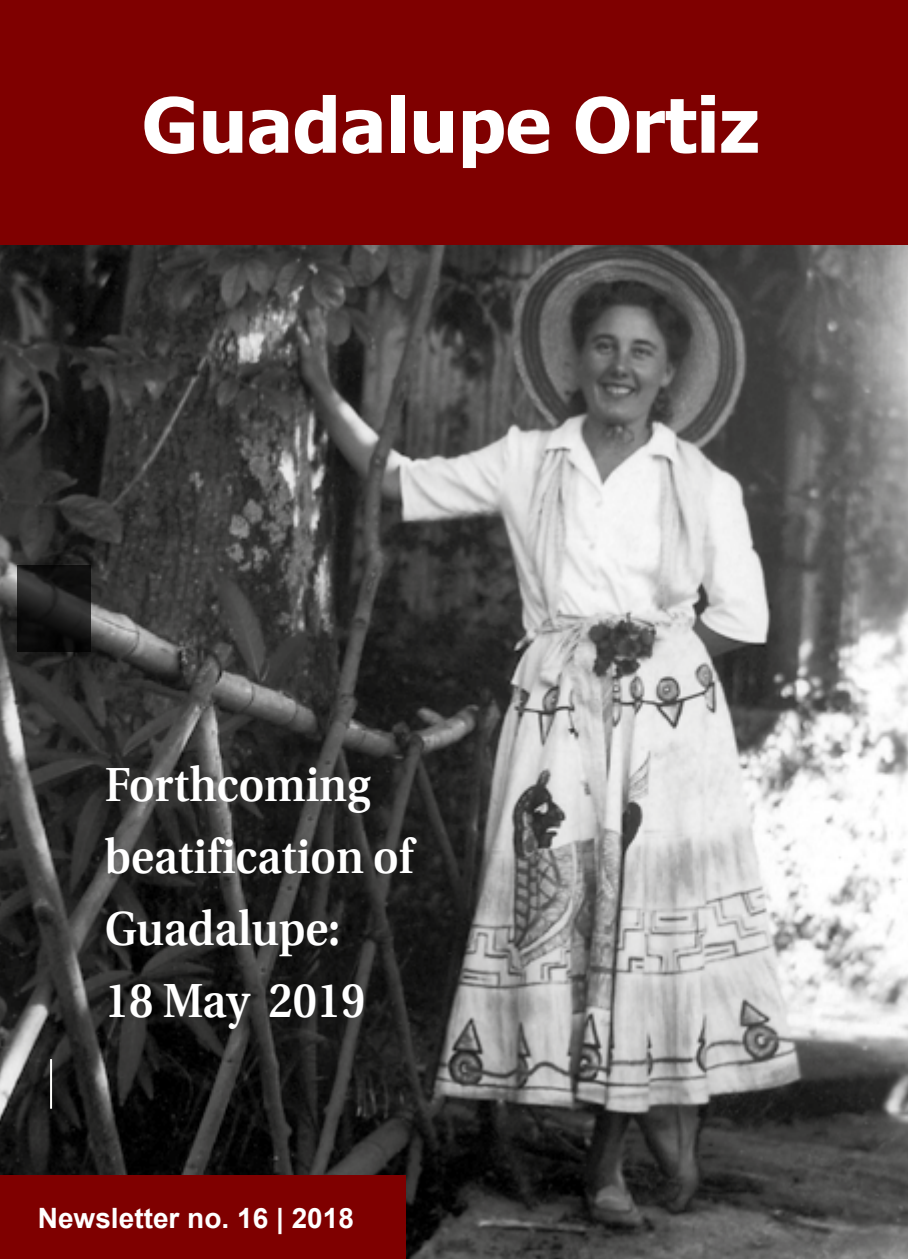
<style>
.page{position:relative;width:908px;height:1259px;background:#fff}
.page>*{position:absolute;margin:0;border:0;box-sizing:border-box;transform-origin:0 0}
.t1{font:700 76px "Tahoma";color:#fff}
.t2{font:600 48px/72px "Utopia";color:#fff;scale:.92 1}
.t3{font:700 28px "Arial";color:#fff}
</style>
<div class="page">
<div style="left:0;top:0;width:907px;height:366px;background:#7f0000"></div>
<img style="left:0;top:245px;width:907px;height:1014px">
<hr style="left:50px;top:1059px;width:2px;height:49px;background:#fffffc">
<div style="left:0;top:1175px;width:405px;height:84px;background:#7f0000"></div>
<svg style="left:17px;top:565px;width:74px;height:87px;fill:#111"></svg>
<h1 class="t1" style="left:142px;top:72px;width:618px">Guadalupe Ortiz</h1>
<p class="t2" style="left:105px;top:749px;width:337px">Forthcoming beatification of<br>Guadalupe:<br>18 May 2019</p>
<p class="t3" style="left:38px;top:1199px;width:317px">Newsletter no. 16 | 2018</p>
</div>
